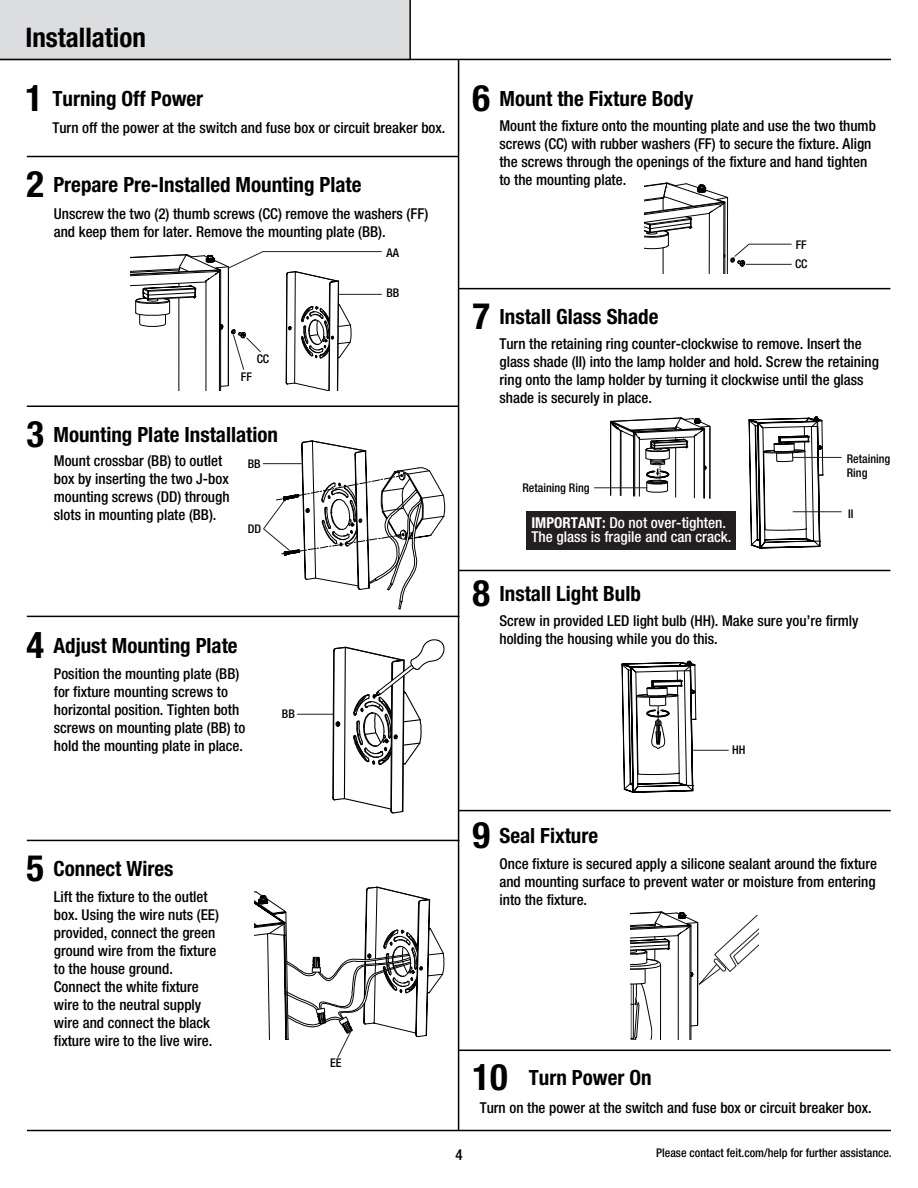
<style>
.page{position:relative;width:918px;height:1188px;background:#fff}
.page>*{position:absolute;margin:0;border:0;box-sizing:border-box;transform-origin:0 0}
.t1{font:700 condensed 36.6px "Helvetica Neue";color:#010101}
.t2{font:700 condensed 27px "Helvetica Neue";color:#010101}
.t3{font:700 condensed 21px "Helvetica Neue";color:#010101}
.t4{font:500 condensed 15px/18px "Helvetica Neue";color:#010101}
.t5{font:500 condensed 15px/13.5px "Helvetica Neue";color:#fff}
.t6{font:500 condensed 12px/14.4px "Helvetica Neue";color:#010101}
.s1{font-size:36.6px}
.s2{font-weight:700}
</style>
<div class="page">
<hr style="left:27px;top:156px;width:432px;height:1px;background:#010101">
<hr style="left:27px;top:406px;width:432px;height:1px;background:#010101">
<hr style="left:459px;top:1050px;width:432px;height:1px;background:#010101">
<hr style="left:459px;top:810px;width:432px;height:1px;background:#010101">
<hr style="left:459px;top:288px;width:431px;height:1px;background:#010101">
<hr style="left:27px;top:616px;width:432px;height:1px;background:#010101">
<hr style="left:27px;top:840px;width:432px;height:1px;background:#010101">
<div style="left:0;top:0;width:409px;height:60px;background:#dcddde"></div>
<hr style="left:0;top:59px;width:891px;height:1px;background:#010101">
<hr style="left:409px;top:0;width:2px;height:59px;background:#010101">
<hr style="left:458px;top:59px;width:1px;height:1072px;background:#010101">
<hr style="left:459px;top:570px;width:431px;height:1px;background:#010101">
<svg style="left:644px;top:182px;width:148px;height:92px"></svg>
<svg style="left:597px;top:416px;width:235px;height:716px"></svg>
<svg style="left:332px;top:639px;width:113px;height:175px"></svg>
<hr style="left:297px;top:714px;width:36px;height:1px;background:#231f20">
<svg style="left:254px;top:886px;width:191px;height:172px"></svg>
<hr style="left:746px;top:264px;width:46px;height:1px;background:#231f20">
<hr style="left:793px;top:457px;width:49px;height:1px;background:#231f20">
<hr style="left:793px;top:511px;width:49px;height:1px;background:#231f20">
<hr style="left:594px;top:487px;width:53px;height:1px;background:#231f20">
<hr style="left:693px;top:750px;width:36px;height:1px;background:#231f20">
<svg style="left:131px;top:251px;width:315px;height:359px"></svg>
<div style="left:526px;top:511px;width:210px;height:38px;background:#231f20"></div>
<hr style="left:27px;top:1130px;width:864px;height:1px;background:#010101">
<h2 class="t2" style="left:26px;top:21px;width:122px">Installation</h2>
<h1 class="t1" style="left:26px;top:76px;width:19px">1</h1>
<h3 class="t3" style="left:52px;top:86px;width:152px">Turning Off Power</h3>
<p class="t4" style="left:52px;top:119px;width:395px">Turn off the power at the switch and fuse box or circuit breaker box.</p>
<h3 class="t3" style="left:26px;top:172px;width:337px"><span class="s1">2</span> Prepare Pre-Installed Mounting Plate</h3>
<p class="t4" style="left:54px;top:204px;width:376px">Unscrew the two (2) thumb screws (CC) remove the washers (FF) and keep them for later. Remove the mounting plate (BB).</p>
<p class="t6" style="left:257px;top:352px;width:14px">CC</p>
<p class="t6" style="left:241px;top:369px;width:13px">FF</p>
<h3 class="t3" style="left:26px;top:422px;width:253px"><span class="s1">3</span> Mounting Plate Installation</h3>
<p class="t4" style="left:54px;top:452px;width:177px">Mount crossbar (BB) to outlet box by inserting the two J-box mounting screws (DD) through slots in mounting plate (BB).</p>
<p class="t6" style="left:248px;top:456px;width:14px">BB</p>
<p class="t6" style="left:248px;top:522px;width:15px">DD</p>
<h3 class="t3" style="left:26px;top:633px;width:213px"><span class="s1">4</span> Adjust Mounting Plate</h3>
<p class="t4" style="left:54px;top:664px;width:193px">Position the mounting plate (BB) for fixture mounting screws to horizontal position. Tighten both screws on mounting plate (BB) to hold the mounting plate in place.</p>
<p class="t6" style="left:282px;top:706px;width:14px">BB</p>
<p class="t6" style="left:386px;top:245px;width:14px">AA</p>
<p class="t6" style="left:386px;top:286px;width:14px">BB</p>
<h3 class="t3" style="left:472px;top:86px;width:222px"><span class="s1">6</span> Mount the Fixture Body</h3>
<p class="t4" style="left:499px;top:116px;width:378px">Mount the fixture onto the mounting plate and use the two thumb screws (CC) with rubber washers (FF) to secure the fixture. Align the screws through the openings of the fixture and hand tighten to the mounting plate.</p>
<p class="t6" style="left:796px;top:238px;width:13px">FF</p>
<p class="t6" style="left:795px;top:256px;width:14px">CC</p>
<h3 class="t3" style="left:472px;top:304px;width:187px"><span class="s1">7</span> Install Glass Shade</h3>
<p class="t4" style="left:499px;top:334px;width:381px">Turn the retaining ring counter-clockwise to remove. Insert the glass shade (II) into the lamp holder and hold. Screw the retaining ring onto the lamp holder by turning it clockwise until the glass shade is securely in place.</p>
<p class="t6" style="left:523px;top:480px;width:69px">Retaining Ring</p>
<p class="t5" style="left:531px;top:516px;width:202px"><span class="s2">IMPORTANT:</span> Do not over-tighten.<br>The glass is fragile and can crack.</p>
<p class="t6" style="left:847px;top:451px;width:45px">Retaining<br>Ring</p>
<p class="t6" style="left:848px;top:506px;width:7px">II</p>
<h3 class="t3" style="left:472px;top:581px;width:170px"><span class="s1">8</span> Install Light Bulb</h3>
<p class="t4" style="left:499px;top:611px;width:361px">Screw in provided LED light bulb (HH). Make sure you’re firmly holding the housing while you do this.</p>
<p class="t6" style="left:732px;top:743px;width:15px">HH</p>
<h3 class="t3" style="left:26px;top:856px;width:149px"><span class="s1">5</span> Connect Wires</h3>
<p class="t4" style="left:54px;top:887px;width:167px">Lift the fixture to the outlet box. Using the wire nuts (EE) provided, connect the green ground wire from the fixture to the house ground.<br>Connect the white fixture wire to the neutral supply wire and connect the black fixture wire to the live wire.</p>
<p class="t6" style="left:330px;top:1055px;width:13px">EE</p>
<h3 class="t3" style="left:472px;top:823px;width:127px"><span class="s1">9</span> Seal Fixture</h3>
<p class="t4" style="left:499px;top:854px;width:379px;text-align:justify">Once fixture is secured apply a silicone sealant around the fixture and mounting surface to prevent water or moisture from entering into the fixture.</p>
<h3 class="t3" style="left:472px;top:1065px;width:181px"><span class="s1">10</span> Turn Power On</h3>
<p class="t4" style="left:480px;top:1098px;width:393px">Turn on the power at the switch and fuse box or circuit breaker box.</p>
<p class="t4" style="left:455px;top:1145px;width:9px">4</p>
<p class="t6" style="left:656px;top:1146px;width:237px">Please contact feit.com/help for further assistance.</p>
</div>
